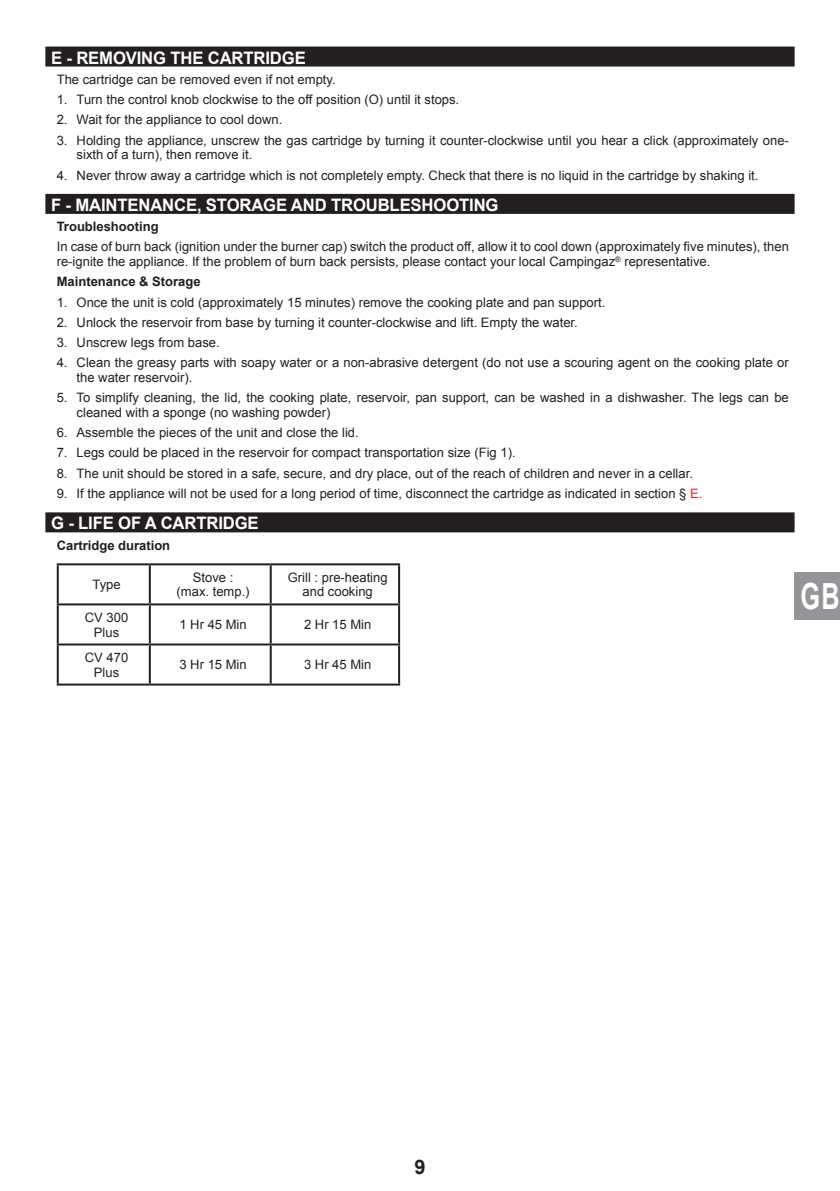
<style>
.page{position:relative;width:840px;height:1191px;background:#fff}
.page>*{position:absolute;margin:0;border:0;box-sizing:border-box;transform-origin:0 0}
.t1{font:700 36px "Arial";color:#fff;scale:.7 1}
.t2{font:700 20px "Arial";color:#231f20}
.t3{font:700 17.2px "Arial";letter-spacing:-.01em;color:#fff}
.t4{font:13px/14.6px "Arial";color:#231f20}
.t5{font:700 13px "Arial";color:#231f20}
.s1{color:#ee1d23}
</style>
<div class="page">
<div style="left:794px;top:571px;width:45px;height:48px;background:#939598"></div>
<div style="left:45px;top:47px;width:749px;height:20px;background:#231f20"></div>
<div style="left:45px;top:194px;width:749px;height:20px;background:#231f20"></div>
<div style="left:45px;top:512px;width:749px;height:20px;background:#231f20"></div>
<hr style="left:57px;top:563px;width:93px;height:2px;background:#231f20">
<hr style="left:57px;top:565px;width:2px;height:38px;background:#231f20">
<hr style="left:150px;top:563px;width:120px;height:2px;background:#231f20">
<hr style="left:149px;top:565px;width:2px;height:38px;background:#231f20">
<hr style="left:270px;top:563px;width:130px;height:2px;background:#231f20">
<hr style="left:269px;top:565px;width:2px;height:38px;background:#231f20">
<hr style="left:398px;top:565px;width:2px;height:38px;background:#231f20">
<hr style="left:57px;top:603px;width:93px;height:2px;background:#231f20">
<hr style="left:57px;top:605px;width:2px;height:38px;background:#231f20">
<hr style="left:150px;top:603px;width:120px;height:2px;background:#231f20">
<hr style="left:149px;top:605px;width:2px;height:38px;background:#231f20">
<hr style="left:270px;top:603px;width:130px;height:2px;background:#231f20">
<hr style="left:269px;top:605px;width:2px;height:38px;background:#231f20">
<hr style="left:398px;top:605px;width:2px;height:38px;background:#231f20">
<hr style="left:57px;top:643px;width:93px;height:2px;background:#231f20">
<hr style="left:57px;top:645px;width:2px;height:38px;background:#231f20">
<hr style="left:150px;top:643px;width:120px;height:2px;background:#231f20">
<hr style="left:149px;top:645px;width:2px;height:38px;background:#231f20">
<hr style="left:270px;top:643px;width:130px;height:2px;background:#231f20">
<hr style="left:269px;top:645px;width:2px;height:38px;background:#231f20">
<hr style="left:398px;top:645px;width:2px;height:38px;background:#231f20">
<hr style="left:57px;top:683px;width:93px;height:2px;background:#231f20">
<hr style="left:150px;top:683px;width:120px;height:2px;background:#231f20">
<hr style="left:270px;top:683px;width:130px;height:2px;background:#231f20">
<h3 class="t3" style="left:51px;top:46px;width:256px">E - REMOVING THE CARTRIDGE</h3>
<p class="t4" style="left:57px;top:72px;width:280px">The cartridge can be removed even if not empty.</p>
<p class="t4" style="left:57px;top:92px;width:404px">1. Turn the control knob clockwise to the off position (O) until it stops.</p>
<p class="t4" style="left:57px;top:113px;width:227px">2. Wait for the appliance to cool down.</p>
<p class="t4" style="left:77px;top:133px;width:713px;text-indent:-20px">3. Holding the appliance, unscrew the gas cartridge by turning it counter-clockwise until you hear a click (approximately one&shy;sixth of a turn), then remove it.</p>
<p class="t4" style="left:57px;top:168px;width:702px">4. Never throw away a cartridge which is not completely empty. Check that there is no liquid in the cartridge by shaking it.</p>
<h3 class="t3" style="left:51px;top:193px;width:449px">F - MAINTENANCE, STORAGE AND TROUBLESHOOTING</h3>
<p class="t5" style="left:57px;top:218px;width:103px">Troubleshooting</p>
<p class="t4" style="left:57px;top:240px;width:733px">In case of burn back (ignition under the burner cap) switch the product off, allow it to cool down (approximately five minutes), then re-ignite the appliance. If the problem of burn back persists, please contact your local Campingaz<sup>®</sup> representative.</p>
<p class="t5" style="left:57px;top:273px;width:145px">Maintenance &amp; Storage</p>
<p class="t4" style="left:57px;top:295px;width:550px">1. Once the unit is cold (approximately 15 minutes) remove the cooking plate and pan support.</p>
<p class="t4" style="left:57px;top:315px;width:522px">2. Unlock the reservoir from base by turning it counter-clockwise and lift. Empty the water.</p>
<p class="t4" style="left:57px;top:335px;width:164px">3. Unscrew legs from base.</p>
<p class="t4" style="left:77px;top:356px;width:713px;text-indent:-20px">4. Clean the greasy parts with soapy water or a non-abrasive detergent (do not use a scouring agent on the cooking plate or the water reservoir).</p>
<p class="t4" style="left:77px;top:390px;width:713px;text-indent:-20px">5. To simplify cleaning, the lid, the cooking plate, reservoir, pan support, can be washed in a dishwasher. The legs can be cleaned with a sponge (no washing powder)</p>
<p class="t4" style="left:57px;top:425px;width:303px">6. Assemble the pieces of the unit and close the lid.</p>
<p class="t4" style="left:57px;top:446px;width:460px">7. Legs could be placed in the reservoir for compact transportation size (Fig 1).</p>
<p class="t4" style="left:57px;top:466px;width:637px">8. The unit should be stored in a safe, secure, and dry place, out of the reach of children and never in a cellar.</p>
<p class="t4" style="left:57px;top:486px;width:646px">9. If the appliance will not be used for a long period of time, disconnect the cartridge as indicated in section § <span class="s1">E.</span></p>
<h3 class="t3" style="left:51px;top:512px;width:209px">G - LIFE OF A CARTRIDGE</h3>
<p class="t5" style="left:57px;top:536px;width:115px">Cartridge duration</p>
<p class="t4" style="left:92px;top:577px;width:30px">Type</p>
<p class="t4" style="left:176px;top:570px;width:74px;text-align:center">Stove : (max. temp.)</p>
<p class="t4" style="left:288px;top:570px;width:101px;text-align:center">Grill : pre-heating and cooking</p>
<p class="t4" style="left:85px;top:610px;width:45px;text-align:center">CV 300<br>Plus</p>
<p class="t4" style="left:179px;top:617px;width:69px">1 Hr 45 Min</p>
<p class="t4" style="left:304px;top:617px;width:69px">2 Hr 15 Min</p>
<p class="t4" style="left:85px;top:650px;width:45px;text-align:center">CV 470<br>Plus</p>
<p class="t4" style="left:179px;top:657px;width:69px">3 Hr 15 Min</p>
<p class="t4" style="left:304px;top:657px;width:69px">3 Hr 45 Min</p>
<h1 class="t1" style="left:800px;top:572px;width:57px">GB</h1>
<h2 class="t2" style="left:414px;top:1154px;width:13px">9</h2>
</div>
